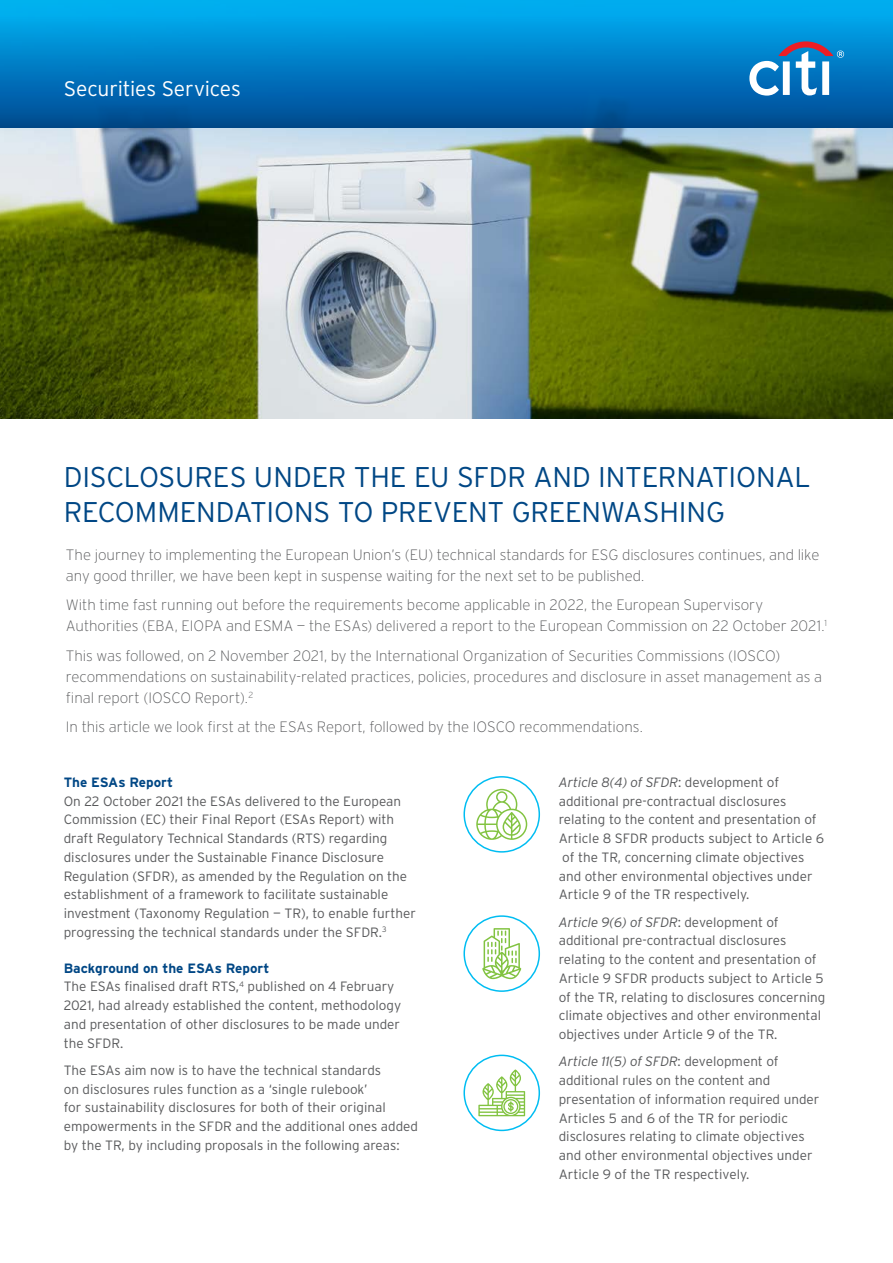
<style>
.page{position:relative;width:893px;height:1263px;background:#fff}
.page>*{position:absolute;margin:0;border:0;box-sizing:border-box;transform-origin:0 0}
.t1{font:300 28.5px/34.2px "Interstate";letter-spacing:-.01em;color:#004785}
.t2{font:300 21px "Interstate";letter-spacing:-.01em;color:#fff}
.t3{font:200 15px/21px "Interstate";letter-spacing:-.005em;color:#58595b}
.t4{font:300 13.5px/18.8px "Interstate";color:#58595b}
.t5{font:700 13.5px "Interstate";color:#004785}
.s1{font-weight:700;color:#004785}
.s2{font-style:italic}
</style>
<div class="page">
<img style="left:0;top:128px;width:893px;height:291px">
<div style="left:0;top:0;width:893px;height:128px;background:linear-gradient(to bottom,#00b4f9,#004891)"></div>
<svg style="left:749px;top:41px;width:95px;height:55px"></svg>
<div style="left:463px;top:915px;width:77px;height:77px;border:2px solid #00bdf2;border-radius:50%"></div>
<svg style="left:482px;top:928px;width:39px;height:51px"></svg>
<div style="left:463px;top:776px;width:77px;height:77px;border:2px solid #00bdf2;border-radius:50%"></div>
<svg style="left:476px;top:789px;width:51px;height:51px"></svg>
<div style="left:463px;top:1054px;width:77px;height:77px;border:2px solid #00bdf2;border-radius:50%"></div>
<svg style="left:478px;top:1069px;width:47px;height:47px"></svg>
<h2 class="t2" style="left:64px;top:75px;width:179px">Securities Services</h2>
<h1 class="t1" style="left:64px;top:460px;width:749px">DISCLOSURES UNDER THE EU SFDR AND INTERNATIONAL<br>RECOMMENDATIONS TO PREVENT GREENWASHING</h1>
<p class="t3" style="left:66px;top:544px;width:755px">The journey to implementing the European Union’s (EU) technical standards for ESG disclosures continues, and like any good thriller, we have been kept in suspense waiting for the next set to be published.</p>
<p class="t3" style="left:66px;top:594px;width:762px">With time fast running out before the requirements become applicable in 2022, the European Supervisory<br>Authorities (EBA, EIOPA and ESMA — the ESAs) delivered a report to the European Commission on 22 October 2021.<sup>1</sup></p>
<p class="t3" style="left:66px;top:645px;width:758px">This was followed, on 2 November 2021, by the International Organization of Securities Commissions (IOSCO) recommendations on sustainability-related practices, policies, procedures and disclosure in asset management as a final report (IOSCO Report).<sup>2</sup></p>
<p class="t3" style="left:66px;top:716px;width:578px">In this article we look first at the ESAs Report, followed by the IOSCO recommendations.</p>
<p class="t5" style="left:64px;top:774px;width:111px">The ESAs Report</p>
<p class="t4" style="left:64px;top:791px;width:354px">On 22 October 2021 the ESAs delivered to the European Commission (EC) their Final Report (ESAs Report) with draft Regulatory Technical Standards (RTS) regarding disclosures under the Sustainable Finance Disclosure Regulation (SFDR), as amended by the Regulation on the establishment of a framework to facilitate sustainable investment (Taxonomy Regulation — TR), to enable further progressing the technical standards under the SFDR.<sup>3</sup></p>
<p class="t4" style="left:64px;top:958px;width:339px"><span class="s1">Background on the ESAs Report<br></span>The ESAs finalised draft RTS,<sup>4</sup> published on 4 February 2021, had already established the content, methodology and presentation of other disclosures to be made under the SFDR.</p>
<p class="t4" style="left:64px;top:1061px;width:356px">The ESAs aim now is to have the technical standards<br>on disclosures rules function as a ‘single rulebook’<br>for sustainability disclosures for both of their original empowerments in the SFDR and the additional ones added by the TR, by including proposals in the following areas:</p>
<p class="t4" style="left:559px;top:773px;width:267px"><span class="s2">Article 8(4) of SFDR</span>: development of additional pre-contractual disclosures relating to the content and presentation of Article 8 SFDR products subject to Article 6 of the TR, concerning climate objectives and other environmental objectives under Article 9 of the TR respectively.</p>
<p class="t4" style="left:559px;top:912px;width:268px"><span class="s2">Article 9(6) of SFDR</span>: development of additional pre-contractual disclosures relating to the content and presentation of Article 9 SFDR products subject to Article 5 of the TR, relating to disclosures concerning climate objectives and other environmental objectives under Article 9 of the TR.</p>
<p class="t4" style="left:559px;top:1052px;width:262px"><span class="s2">Article 11(5) of SFDR</span>: development of additional rules on the content and presentation of information required under Articles 5 and 6 of the TR for periodic disclosures relating to climate objectives and other environmental objectives under Article 9 of the TR respectively.</p>
</div>
